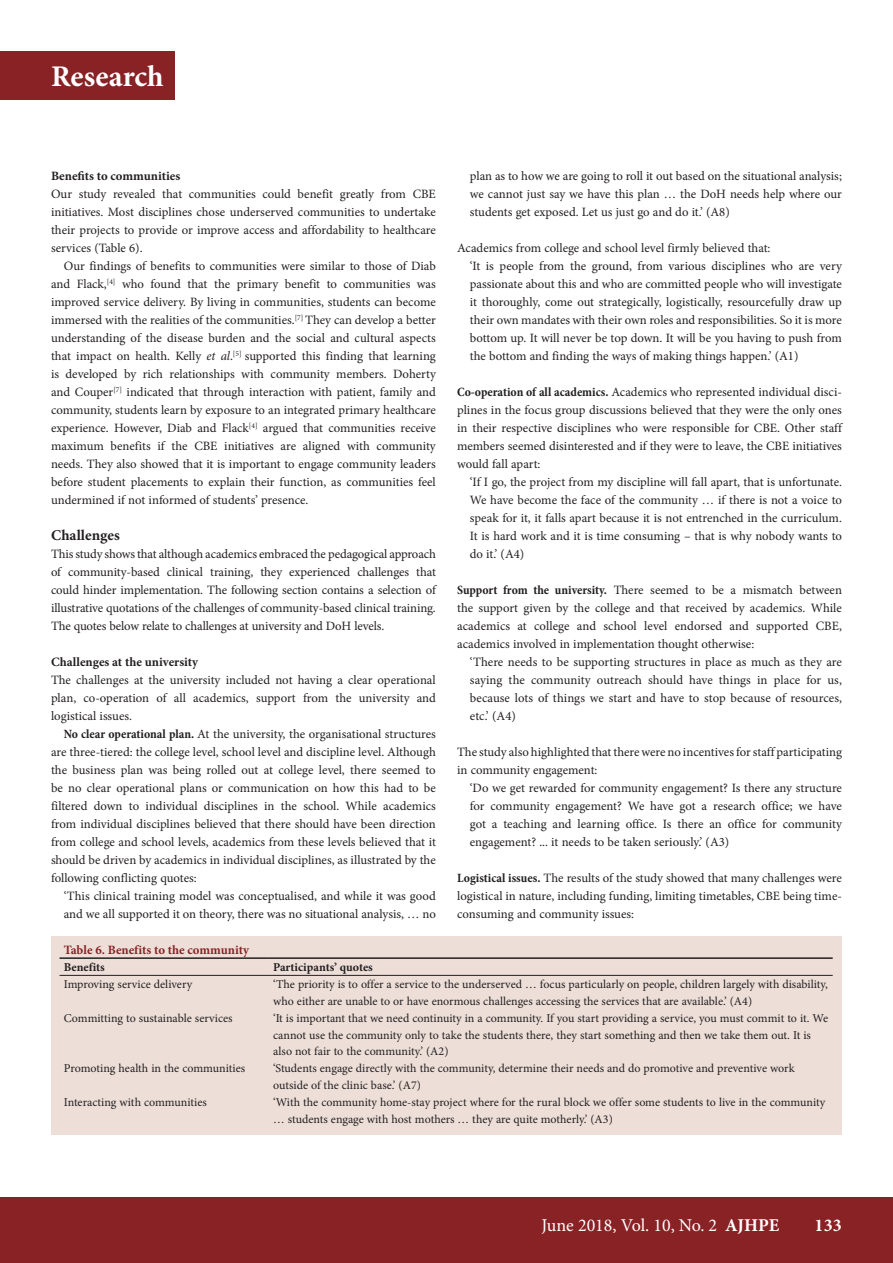
<style>
.page{position:relative;width:893px;height:1263px;background:#fff}
.page>*{position:absolute;margin:0;border:0;box-sizing:border-box;transform-origin:0 0}
.t1{font:700 30px "Minion Pro";color:#fff}
.t2{font:18px "Minion Pro";color:#fff}
.t3{font:700 18px "Minion Pro";color:#fff}
.C_HEAD{font:700 15px "Minion Pro";color:#231f20}
.BODY_TEXT_INDENT{font:12.75px/18px "Minion Pro";color:#231f20;text-align:justify}
.BODY_TEXT_1ST_PARAGR{font:12.75px/18px "Minion Pro";letter-spacing:-.005em;color:#231f20;text-align:justify}
.D_HEAD{font:700 12.75px "Minion Pro";color:#231f20}
.TABLE_HEAD{font:700 12.75px "Minion Pro";color:#892225}
.TABLE_COPY{font:12px/16.5px "Minion Pro";color:#231f20}
.TABLE_FIELD_NAME{font:700 12px "Minion Pro";letter-spacing:-.005em;color:#231f20}
.s1{font-style:italic}
.s2{font-weight:700;font-stretch:condensed}
.s3{font-weight:700}
</style>
<div class="page">
<div style="left:0;top:1197px;width:893px;height:66px;background:#892225"></div>
<div style="left:0;top:51px;width:174px;height:49px;background:#892225"></div>
<div style="left:51px;top:936px;width:791px;height:198px;background:#eddfd8"></div>
<hr style="left:60px;top:975px;width:209px;height:1px;background:#231f20">
<hr style="left:269px;top:975px;width:564px;height:1px;background:#231f20">
<hr style="left:60px;top:957px;width:209px;height:2px;background:#231f20">
<hr style="left:269px;top:957px;width:564px;height:2px;background:#231f20">
<h1 class="t1" style="left:51px;top:56px;width:114px">Research</h1>
<h4 class="D_HEAD" style="left:51px;top:167px;width:131px">Benefits to communities</h4>
<p class="BODY_TEXT_1ST_PARAGR" style="left:51px;top:185px;width:386px">Our study revealed that communities could benefit greatly from CBE initiatives. Most disciplines chose underserved communities to undertake their projects to provide or improve access and affordability to healthcare services (Table 6).</p>
<p class="BODY_TEXT_INDENT" style="left:51px;top:257px;width:386px;text-indent:13px">Our findings of benefits to communities were similar to those of Diab and Flack,<sup>[4]</sup> who found that the primary benefit to communities was improved service delivery. By living in communities, students can become immersed with the realities of the communities.<sup>[7]</sup> They can develop a better understanding of the disease burden and the social and cultural aspects that impact on health. Kelly <span class="s1">et al</span>.<sup>[5]</sup> supported this finding that learning is developed by rich relationships with community members. Doherty and Couper<sup>[7]</sup> indicated that through interaction with patient, family and community, students learn by exposure to an integrated primary healthcare experience. However, Diab and Flack<sup>[4]</sup> argued that communities receive maximum benefits if the CBE initiatives are aligned with community needs. They also showed that it is important to engage community leaders before student placements to explain their function, as communities feel undermined if not informed of students’ presence.</p>
<h3 class="C_HEAD" style="left:51px;top:525px;width:70px">Challenges</h3>
<p class="BODY_TEXT_1ST_PARAGR" style="left:51px;top:545px;width:386px">This study shows that although academics embraced the pedagogical approach of community-based clinical training, they experienced challenges that could hinder implementation. The following section contains a selection of illustrative quotations of the challenges of community-based clinical training.<br>The quotes below relate to challenges at university and DoH levels.</p>
<h4 class="D_HEAD" style="left:51px;top:653px;width:149px">Challenges at the university</h4>
<p class="BODY_TEXT_1ST_PARAGR" style="left:51px;top:671px;width:386px">The challenges at the university included not having a clear operational plan, co-operation of all academics, support from the university and logistical issues.</p>
<p class="BODY_TEXT_INDENT" style="left:51px;top:725px;width:386px;text-indent:13px"><span class="s2">No clear operational plan.</span> At the university, the organisational structures are three-tiered: the college level, school level and discipline level. Although the business plan was being rolled out at college level, there seemed to be no clear operational plans or communication on how this had to be filtered down to individual disciplines in the school. While academics from individual disciplines believed that there should have been direction from college and school levels, academics from these levels believed that it should be driven by academics in individual disciplines, as illustrated by the following conflicting quotes:</p>
<p class="BODY_TEXT_INDENT" style="left:64px;top:887px;width:374px">‘This clinical training model was conceptualised, and while it was good and we all supported it on theory, there was no situational analysis, … no</p>
<p class="BODY_TEXT_INDENT" style="left:470px;top:167px;width:374px">plan as to how we are going to roll it out based on the situational analysis; we cannot just say we have this plan … the DoH needs help where our students get exposed. Let us just go and do it.’ (A8)</p>
<p class="BODY_TEXT_1ST_PARAGR" style="left:457px;top:239px;width:315px">Academics from college and school level firmly believed that:</p>
<p class="BODY_TEXT_INDENT" style="left:470px;top:257px;width:374px">‘It is people from the ground, from various disciplines who are very passionate about this and who are committed people who will investigate it thoroughly, come out strategically, logistically, resourcefully draw up their own mandates with their own roles and responsibilities. So it is more bottom up. It will never be top down. It will be you having to push from the bottom and finding the ways of making things happen.’ (A1)</p>
<p class="BODY_TEXT_1ST_PARAGR" style="left:457px;top:383px;width:386px"><span class="s2">Co-operation of all academics.</span> Academics who represented individual disci&shy;plines in the focus group discussions believed that they were the only ones in their respective disciplines who were responsible for CBE. Other staff members seemed disinterested and if they were to leave, the CBE initiatives would fall apart:</p>
<p class="BODY_TEXT_INDENT" style="left:470px;top:473px;width:374px">‘If I go, the project from my discipline will fall apart, that is unfortunate.<br>We have become the face of the community … if there is not a voice to speak for it, it falls apart because it is not entrenched in the curriculum.<br>It is hard work and it is time consuming – that is why nobody wants to do it.’ (A4)</p>
<p class="BODY_TEXT_1ST_PARAGR" style="left:457px;top:581px;width:386px"><span class="s2">Support from the university.</span> There seemed to be a mismatch between the support given by the college and that received by academics. While academics at college and school level endorsed and supported CBE, academics involved in implementation thought otherwise:</p>
<p class="BODY_TEXT_INDENT" style="left:470px;top:653px;width:374px">‘There needs to be supporting structures in place as much as they are saying the community outreach should have things in place for us, because lots of things we start and have to stop because of resources, etc.’ (A4)</p>
<p class="BODY_TEXT_1ST_PARAGR" style="left:457px;top:743px;width:386px">The study also highlighted that there were no incentives for staff participating in community engagement:</p>
<p class="BODY_TEXT_INDENT" style="left:470px;top:779px;width:374px">‘Do we get rewarded for community engagement? Is there any structure for community engagement? We have got a research office; we have got a teaching and learning office. Is there an office for community engagement? ... it needs to be taken seriously.’ (A3)</p>
<p class="BODY_TEXT_1ST_PARAGR" style="left:457px;top:869px;width:386px"><span class="s2">Logistical issues.</span> The results of the study showed that many challenges were logistical in nature, including funding, limiting timetables, CBE being time&shy;consuming and community issues:</p>
<p class="TABLE_HEAD" style="left:64px;top:941px;width:187px">Table 6. Benefits to the community</p>
<p class="TABLE_FIELD_NAME" style="left:64px;top:959px;width:43px">Benefits</p>
<p class="TABLE_FIELD_NAME" style="left:273px;top:959px;width:101px">Participants’ quotes</p>
<p class="TABLE_COPY" style="left:64px;top:976px;width:130px">Improving service delivery</p>
<p class="TABLE_COPY" style="left:273px;top:976px;width:556px">‘The priority is to offer a service to the underserved … focus particularly on people, children largely with disability, who either are unable to or have enormous challenges accessing the services that are available.’ (A4)</p>
<p class="TABLE_COPY" style="left:64px;top:1010px;width:170px">Committing to sustainable services</p>
<p class="TABLE_COPY" style="left:273px;top:1010px;width:556px">‘It is important that we need continuity in a community. If you start providing a service, you must commit to it. We cannot use the community only to take the students there, they start something and then we take them out. It is also not fair to the community.’ (A2)</p>
<p class="TABLE_COPY" style="left:64px;top:1060px;width:183px">Promoting health in the communities</p>
<p class="TABLE_COPY" style="left:273px;top:1060px;width:523px">‘Students engage directly with the community, determine their needs and do promotive and preventive work outside of the clinic base.’ (A7)</p>
<p class="TABLE_COPY" style="left:64px;top:1094px;width:145px">Interacting with communities</p>
<p class="TABLE_COPY" style="left:273px;top:1094px;width:554px">‘With the community home-stay project where for the rural block we offer some students to live in the community … students engage with host mothers … they are quite motherly.’ (A3)</p>
<h2 class="t2" style="left:542px;top:1213px;width:239px">June 2018, Vol. 10, No. 2 <span class="s3">AJHPE</span></h2>
<h2 class="t3" style="left:814px;top:1213px;width:29px">133</h2>
</div>
